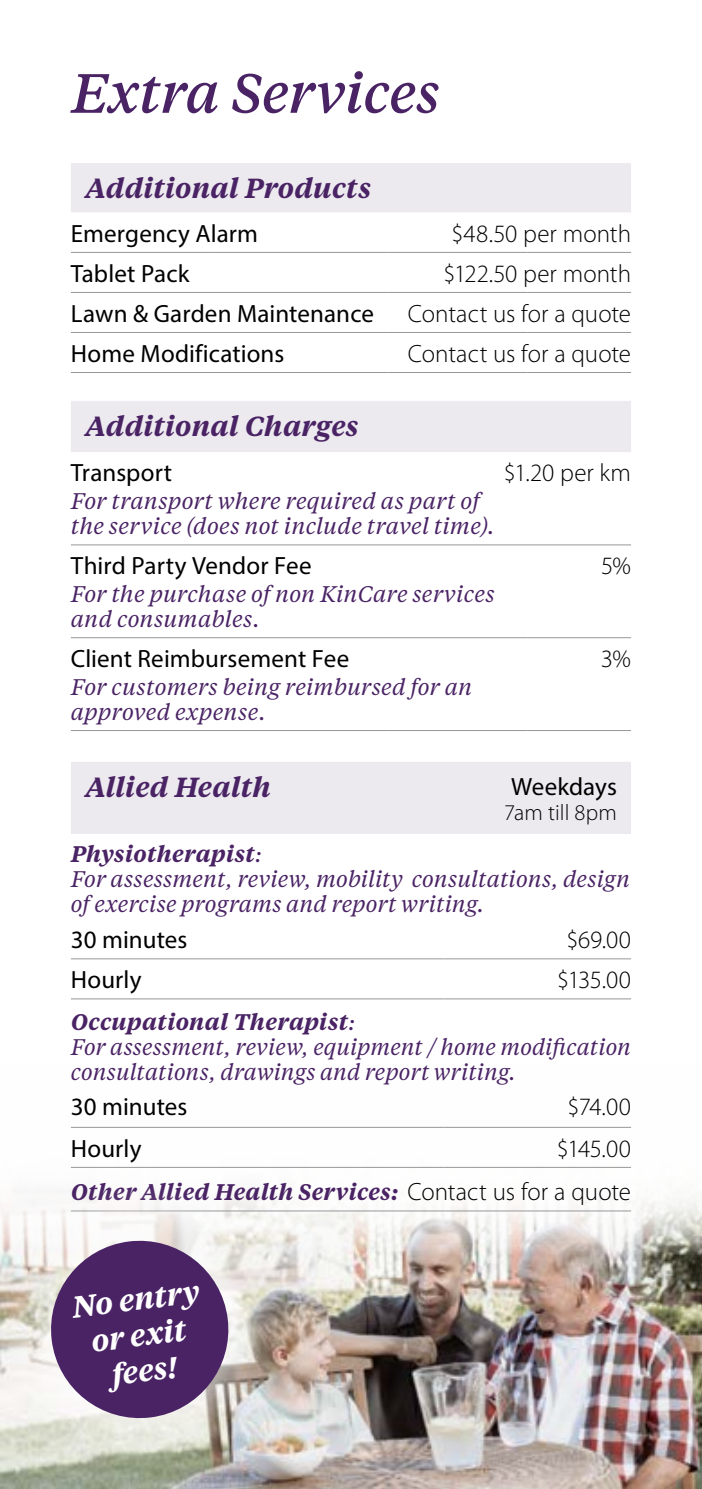
<style>
.page{position:relative;width:702px;height:1489px;background:#fff}
.page>*{position:absolute;margin:0;border:0;box-sizing:border-box;transform-origin:0 0}
.t1{font:italic 500 55px "Tiempos Text";letter-spacing:-.01em;color:#4a2365}
.t2{font:italic 600 30px/36px "Tiempos Text";color:#fff;text-align:center}
.t3{font:italic 600 27.5px "Tiempos Text";letter-spacing:.005em;color:#4a2365}
.t4{font:25px "Myriad Pro";letter-spacing:.005em;color:#000}
.t5{font:300 25px "Myriad Pro";color:#000}
.t6{font:italic 22.5px/25px "Tiempos Text";letter-spacing:.005em;color:#4a2365}
.t7{font:italic 600 22.5px "Tiempos Text";letter-spacing:.015em;color:#4a2365}
.t8{font:300 22.5px "Myriad Pro";letter-spacing:.005em;color:#000}
.s1{font-weight:600}
.s2{font-family:"Myriad Pro";font-weight:300;font-style:normal;font-size:25px;color:#000}
</style>
<div class="page">
<img style="left:311px;top:1283px;width:391px;height:205px">
<svg style="left:71px;top:1127px;width:631px;height:156px"></svg>
<svg style="left:71px;top:163px;width:560px;height:289px"></svg>
<hr style="left:387px;top:332px;width:140px;height:1px;background:#95979a">
<hr style="left:527px;top:332px;width:104px;height:1px;background:#95979a">
<hr style="left:387px;top:292px;width:140px;height:1px;background:#95979a">
<hr style="left:527px;top:292px;width:104px;height:1px;background:#95979a">
<hr style="left:387px;top:252px;width:140px;height:1px;background:#95979a">
<hr style="left:527px;top:252px;width:104px;height:1px;background:#95979a">
<hr style="left:71px;top:252px;width:140px;height:1px;background:#95979a">
<hr style="left:211px;top:252px;width:176px;height:1px;background:#95979a">
<hr style="left:71px;top:292px;width:140px;height:1px;background:#95979a">
<hr style="left:211px;top:292px;width:176px;height:1px;background:#95979a">
<hr style="left:71px;top:332px;width:140px;height:1px;background:#95979a">
<hr style="left:211px;top:332px;width:176px;height:1px;background:#95979a">
<hr style="left:71px;top:372px;width:140px;height:1px;background:#95979a">
<hr style="left:211px;top:372px;width:176px;height:1px;background:#95979a">
<hr style="left:387px;top:372px;width:140px;height:1px;background:#95979a">
<hr style="left:527px;top:372px;width:104px;height:1px;background:#95979a">
<hr style="left:71px;top:637px;width:140px;height:1px;background:#95979a">
<hr style="left:211px;top:637px;width:176px;height:1px;background:#95979a">
<hr style="left:387px;top:637px;width:140px;height:1px;background:#95979a">
<hr style="left:527px;top:637px;width:104px;height:1px;background:#95979a">
<hr style="left:71px;top:730px;width:140px;height:1px;background:#95979a">
<hr style="left:211px;top:730px;width:176px;height:1px;background:#95979a">
<hr style="left:387px;top:730px;width:140px;height:1px;background:#95979a">
<hr style="left:527px;top:730px;width:104px;height:1px;background:#95979a">
<hr style="left:71px;top:544px;width:140px;height:1px;background:#95979a">
<hr style="left:211px;top:544px;width:176px;height:1px;background:#95979a">
<hr style="left:387px;top:544px;width:140px;height:1px;background:#95979a">
<hr style="left:527px;top:544px;width:104px;height:1px;background:#95979a">
<div style="left:71px;top:762px;width:560px;height:71px;background:#edeaef"></div>
<hr style="left:444px;top:1126px;width:187px;height:1px;background:#95979a">
<hr style="left:444px;top:998px;width:187px;height:1px;background:#95979a">
<hr style="left:71px;top:998px;width:373px;height:1px;background:#95979a">
<hr style="left:71px;top:958px;width:373px;height:1px;background:#95979a">
<hr style="left:71px;top:1126px;width:373px;height:1px;background:#95979a">
<hr style="left:71px;top:1166px;width:373px;height:1px;background:#95979a">
<hr style="left:444px;top:1166px;width:187px;height:1px;background:#95979a">
<hr style="left:71px;top:1210px;width:373px;height:1px;background:#95979a">
<hr style="left:444px;top:1210px;width:187px;height:1px;background:#95979a">
<hr style="left:444px;top:958px;width:187px;height:1px;background:#95979a">
<svg style="left:0;top:1156px;width:311px;height:332px"></svg>
<svg style="left:46px;top:1235px;width:188px;height:188px;background:#7a5e8b"></svg>
<h1 class="t1" style="left:71px;top:56px;width:370px">Extra Services</h1>
<p class="t3" style="left:85px;top:169px;width:288px">Additional Products</p>
<p class="t4" style="left:71px;top:218px;width:189px">Emergency Alarm</p>
<p class="t5" style="left:451px;top:218px;width:181px">$48.50 per month</p>
<p class="t4" style="left:71px;top:258px;width:120px">Tablet Pack</p>
<p class="t5" style="left:443px;top:258px;width:189px">$122.50 per month</p>
<p class="t4" style="left:71px;top:298px;width:304px">Lawn &amp; Garden Maintenance</p>
<p class="t5" style="left:408px;top:298px;width:225px">Contact us for a quote</p>
<p class="t4" style="left:71px;top:338px;width:215px">Home Modifications</p>
<p class="t5" style="left:408px;top:338px;width:225px">Contact us for a quote</p>
<p class="t3" style="left:85px;top:407px;width:275px">Additional Charges</p>
<p class="t4" style="left:71px;top:457px;width:103px">Transport</p>
<p class="t5" style="left:503px;top:458px;width:129px">$1.20 per km</p>
<p class="t6" style="left:71px;top:488px;width:425px">For transport where required as part of the service (does not include travel time).</p>
<p class="t4" style="left:71px;top:550px;width:242px">Third Party Vendor Fee</p>
<p class="t5" style="left:601px;top:551px;width:32px">5%</p>
<p class="t6" style="left:71px;top:580px;width:425px">For the purchase of non KinCare services and consumables.</p>
<p class="t4" style="left:71px;top:643px;width:280px">Client Reimbursement Fee</p>
<p class="t5" style="left:600px;top:643px;width:32px">3%</p>
<p class="t6" style="left:71px;top:673px;width:403px">For customers being reimbursed for an approved expense.</p>
<p class="t3" style="left:85px;top:768px;width:187px">Allied Health</p>
<p class="t4" style="left:511px;top:771px;width:107px">Weekdays</p>
<p class="t8" style="left:504px;top:798px;width:114px">7am till 8pm</p>
<p class="t6" style="left:71px;top:840px;width:560px"><span class="s1">Physiotherapist</span>:<br>For assessment, review, mobility consultations, design of exercise programs and report writing.</p>
<p class="t4" style="left:71px;top:924px;width:118px">30 minutes</p>
<p class="t5" style="left:566px;top:924px;width:66px">$69.00</p>
<p class="t4" style="left:71px;top:964px;width:72px">Hourly</p>
<p class="t5" style="left:557px;top:964px;width:75px">$135.00</p>
<p class="t6" style="left:71px;top:1008px;width:561px"><span class="s1">Occupational Therapist</span>:<br>For assessment, review, equipment / home modification consultations, drawings and report writing.</p>
<p class="t4" style="left:71px;top:1091px;width:118px">30 minutes</p>
<p class="t5" style="left:567px;top:1091px;width:65px">$74.00</p>
<p class="t4" style="left:71px;top:1132px;width:72px">Hourly</p>
<p class="t5" style="left:556px;top:1133px;width:76px">$145.00</p>
<p class="t7" style="left:71px;top:1176px;width:561px">Other Allied Health Services: <span class="s2">Contact us for a quote</span></p>
<h2 class="t2" style="left:70px;top:1287px;width:130px;rotate:-7deg">No entry or exit fees!</h2>
</div>
